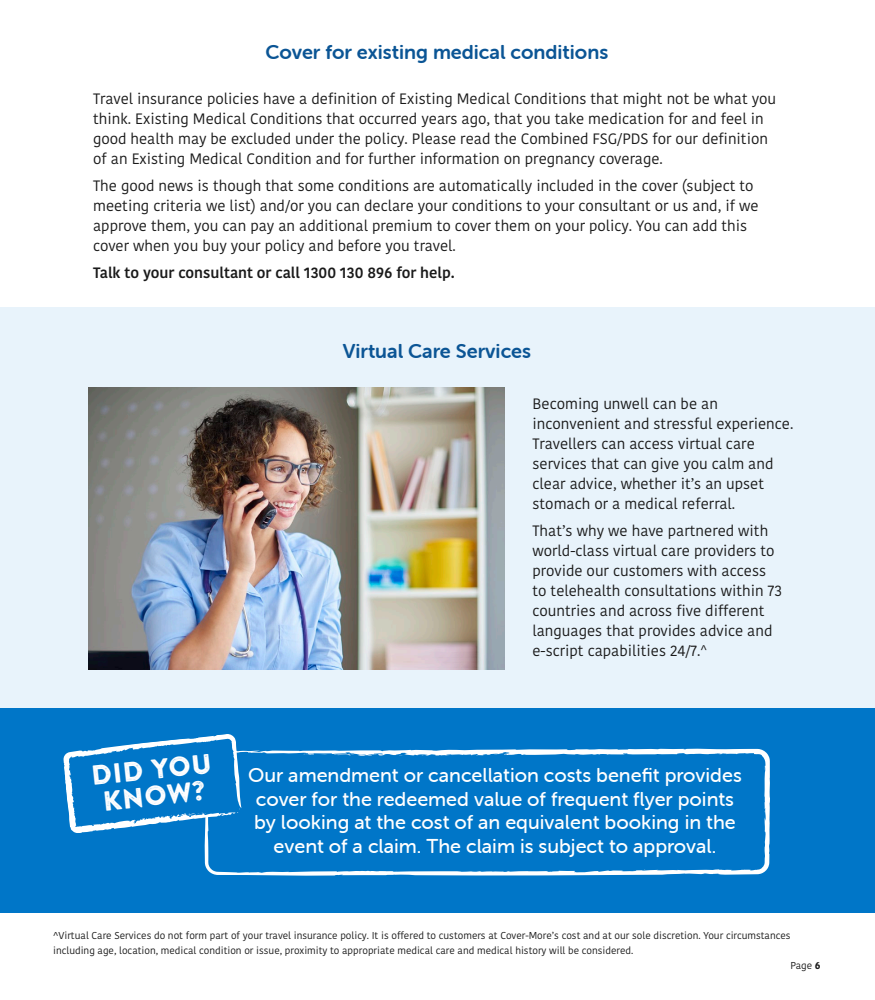
<style>
.page{position:relative;width:875px;height:1000px;background:#fff}
.page>*{position:absolute;margin:0;border:0;box-sizing:border-box;transform-origin:0 0}
.Body_copy{font:27.5px/26.2px "Brandon Printed One";color:#fff;text-align:center}
.Body_copy-2{font:20px/23.8px "Museo Sans Rounded 500";color:#fff;text-align:center}
.Body_copy-3{font:20px "Museo Sans Rounded 700";color:#0b5595}
.Body_copy-4{font:15px/20px "Kohinoor";color:#1a1a1a}
.Body_copy-5{font:500 15px "Kohinoor";color:#1a1a1a}
.Body_copy-6{font:10px/15px "Kohinoor";color:#1a1a1a}
.s1{font-weight:700}
</style>
<div class="page">
<div style="left:0;top:307px;width:875px;height:402px;background:#e8f3fb"></div>
<div style="left:0;top:709px;width:875px;height:204px;background:#0076c8"></div>
<img style="left:88px;top:388px;width:417px;height:282px">
<svg style="left:205px;top:749px;width:565px;height:127px"></svg>
<svg style="left:63px;top:734px;width:178px;height:99px"></svg>
<p class="Body_copy-3" style="left:265px;top:41px;width:344px">Cover for existing medical conditions</p>
<p class="Body_copy-4" style="left:93px;top:89px;width:685px">Travel insurance policies have a definition of Existing Medical Conditions that might not be what you think. Existing Medical Conditions that occurred years ago, that you take medication for and feel in good health may be excluded under the policy. Please read the Combined FSG/PDS for our definition of an Existing Medical Condition and for further information on pregnancy coverage.</p>
<p class="Body_copy-4" style="left:93px;top:176px;width:667px">The good news is though that some conditions are automatically included in the cover (subject to meeting criteria we list) and/or you can declare your conditions to your consultant or us and, if we approve them, you can pay an additional premium to cover them on your policy. You can add this cover when you buy your policy and before you travel.</p>
<p class="Body_copy-5" style="left:93px;top:263px;width:363px">Talk to your consultant or call 1300 130 896 for help.</p>
<p class="Body_copy-3" style="left:343px;top:340px;width:190px">Virtual Care Services</p>
<p class="Body_copy" style="left:90px;top:762px;width:123px;rotate:-6deg">DID YOU<br>KNOW?</p>
<p class="Body_copy-4" style="left:532px;top:394px;width:262px">Becoming unwell can be an inconvenient and stressful experience.<br>Travellers can access virtual care services that can give you calm and clear advice, whether it’s an upset stomach or a medical referral.</p>
<p class="Body_copy-4" style="left:532px;top:521px;width:251px">That’s why we have partnered with world-class virtual care providers to provide our customers with access to telehealth consultations within 73 countries and across five different languages that provides advice and e-script capabilities 24/7.<sup>^</sup></p>
<p class="Body_copy-2" style="left:248px;top:763px;width:495px">Our amendment or cancellation costs benefit provides cover for the redeemed value of frequent flyer points by looking at the cost of an equivalent booking in the event of a claim. The claim is subject to approval.</p>
<p class="Body_copy-6" style="left:53px;top:929px;width:739px">^Virtual Care Services do not form part of your travel insurance policy. It is offered to customers at Cover-More’s cost and at our sole discretion. Your circumstances including age, location, medical condition or issue, proximity to appropriate medical care and medical history will be considered.</p>
<p class="Body_copy-6" style="left:791px;top:958px;width:31px">Page <span class="s1">6</span></p>
</div>
